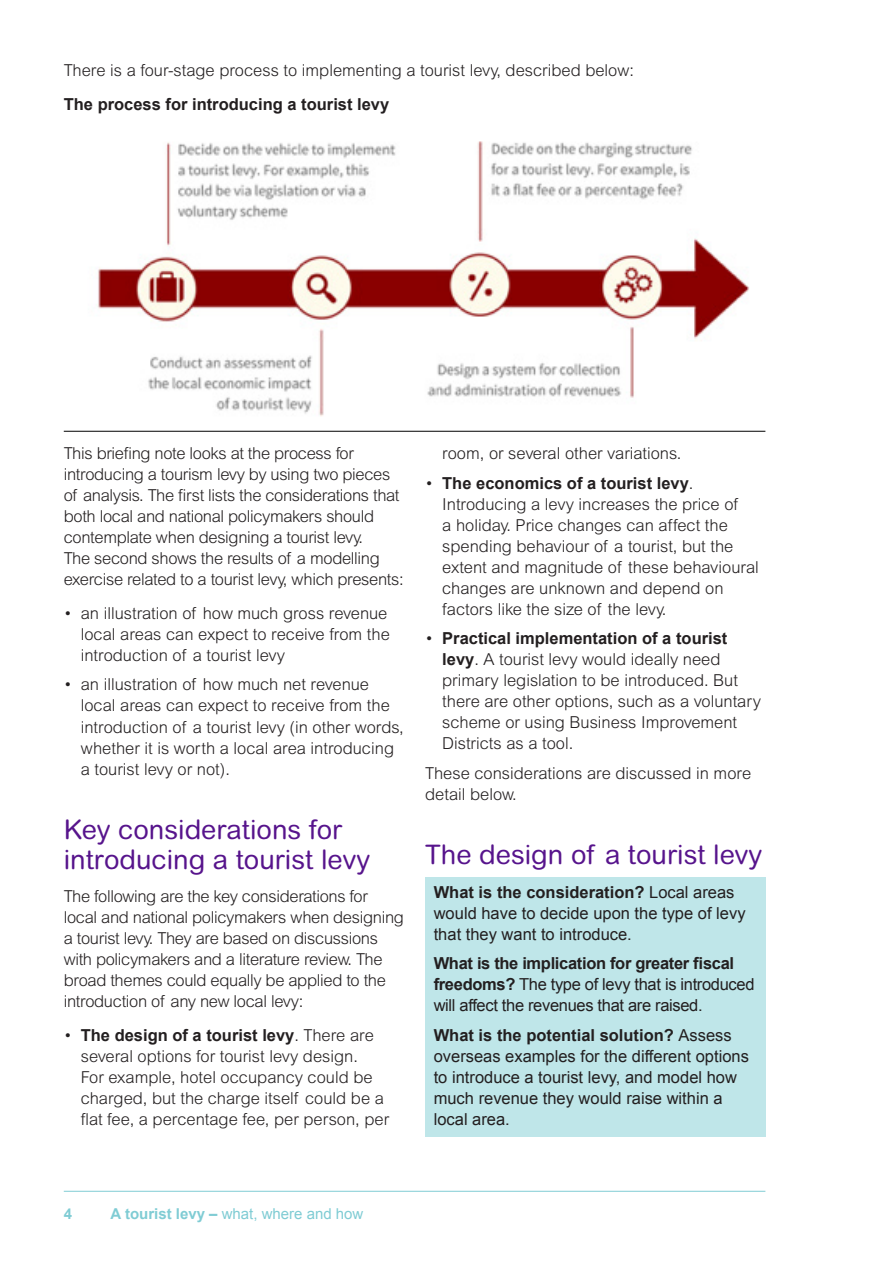
<style>
.page{position:relative;width:893px;height:1263px;background:#fff}
.page>*{position:absolute;margin:0;border:0;box-sizing:border-box;transform-origin:0 0}
.A4_Subhead{font:27px/30px "Arial Rounded MT";color:#57148c}
.A4_Body{font:300 16.5px/21px "Arial MT Std";color:#231f20}
.A4_Body-2{font:300 16.5px/21px "Arial MT Std";letter-spacing:-.02em;color:#231f20}
.top_tip_copy{font:16.5px/21px "Arial";color:#231f20}
.top_tip_copy-2{font:16.5px/21px "Arial";letter-spacing:-.02em;color:#231f20}
.A4_Body-3{font:700 16.5px "Arial";color:#231f20}
.t1{font:15px "Arial";color:#80ccd4}
.t2{font:700 15px "Arial";color:#80ccd4}
.s1{font-family:"Arial";font-weight:700}
.s2{font-weight:700}
</style>
<div class="page">
<hr style="left:64px;top:1191px;width:701px;height:1px;background:#80ccd4">
<div style="left:425px;top:877px;width:340px;height:74px;background:#bfe6e9"></div>
<div style="left:425px;top:948px;width:340px;height:75px;background:#bfe6e9"></div>
<div style="left:425px;top:1020px;width:340px;height:116px;background:#bfe6e9"></div>
<img style="left:97px;top:141px;width:652px;height:275px">
<hr style="left:64px;top:431px;width:701px;height:1px;background:#000">
<p class="A4_Body" style="left:64px;top:60px;width:572px">There is a four-stage process to implementing a tourist levy, described below:</p>
<p class="A4_Body-3" style="left:64px;top:93px;width:327px">The process for introducing a tourist levy</p>
<p class="A4_Body-2" style="left:64px;top:443px;width:341px">This briefing note looks at the process for introducing a tourism levy by using two pieces of analysis. The first lists the considerations that both local and national policymakers should contemplate when designing a tourist levy.<br>The second shows the results of a modelling exercise related to a tourist levy, which presents:</p>
<p class="A4_Body" style="left:81px;top:603px;width:311px;text-indent:-17px">• an illustration of how much gross revenue local areas can expect to receive from the introduction of a tourist levy</p>
<p class="A4_Body" style="left:81px;top:674px;width:324px;text-indent:-17px">• an illustration of how much net revenue local areas can expect to receive from the introduction of a tourist levy (in other words, whether it is worth a local area introducing a tourist levy or not).</p>
<p class="A4_Subhead" style="left:64px;top:814px;width:308px">Key considerations for introducing a tourist levy</p>
<p class="A4_Body-2" style="left:64px;top:886px;width:342px">The following are the key considerations for local and national policymakers when designing a tourist levy. They are based on discussions with policymakers and a literature review. The broad themes could equally be applied to the introduction of any new local levy:</p>
<p class="A4_Body" style="left:81px;top:1025px;width:310px;text-indent:-17px">• <span class="s1">The design of a tourist levy</span>. There are several options for tourist levy design.<br>For example, hotel occupancy could be charged, but the charge itself could be a flat fee, a percentage fee, per person, per</p>
<p class="A4_Body" style="left:442px;top:443px;width:241px">room, or several other variations.</p>
<p class="A4_Body" style="left:442px;top:472px;width:318px;text-indent:-17px">• <span class="s1">The economics of a tourist levy</span>.<br>Introducing a levy increases the price of<br>a holiday. Price changes can affect the spending behaviour of a tourist, but the extent and magnitude of these behavioural changes are unknown and depend on factors like the size of the levy.</p>
<p class="A4_Body" style="left:442px;top:628px;width:320px;text-indent:-17px">• <span class="s1">Practical implementation of a tourist levy</span>. A tourist levy would ideally need primary legislation to be introduced. But there are other options, such as a voluntary scheme or using Business Improvement Districts as a tool.</p>
<p class="A4_Body" style="left:425px;top:762px;width:327px">These considerations are discussed in more detail below.</p>
<p class="A4_Subhead" style="left:425px;top:839px;width:339px">The design of a tourist levy</p>
<p class="top_tip_copy" style="left:434px;top:881px;width:313px"><span class="s2">What is the consideration?</span> Local areas would have to decide upon the type of levy that they want to introduce.</p>
<p class="top_tip_copy-2" style="left:434px;top:953px;width:322px"><span class="s2">What is the implication for greater fiscal freedoms?</span> The type of levy that is introduced will affect the revenues that are raised.</p>
<p class="top_tip_copy" style="left:434px;top:1024px;width:317px"><span class="s2">What is the potential solution?</span> Assess overseas examples for the different options to introduce a tourist levy, and model how much revenue they would raise within a local area.</p>
<p class="t2" style="left:64px;top:1203px;width:10px">4</p>
<p class="t1" style="left:111px;top:1203px;width:254px"><span class="s2">A tourist levy –</span> what, where and how</p>
</div>
